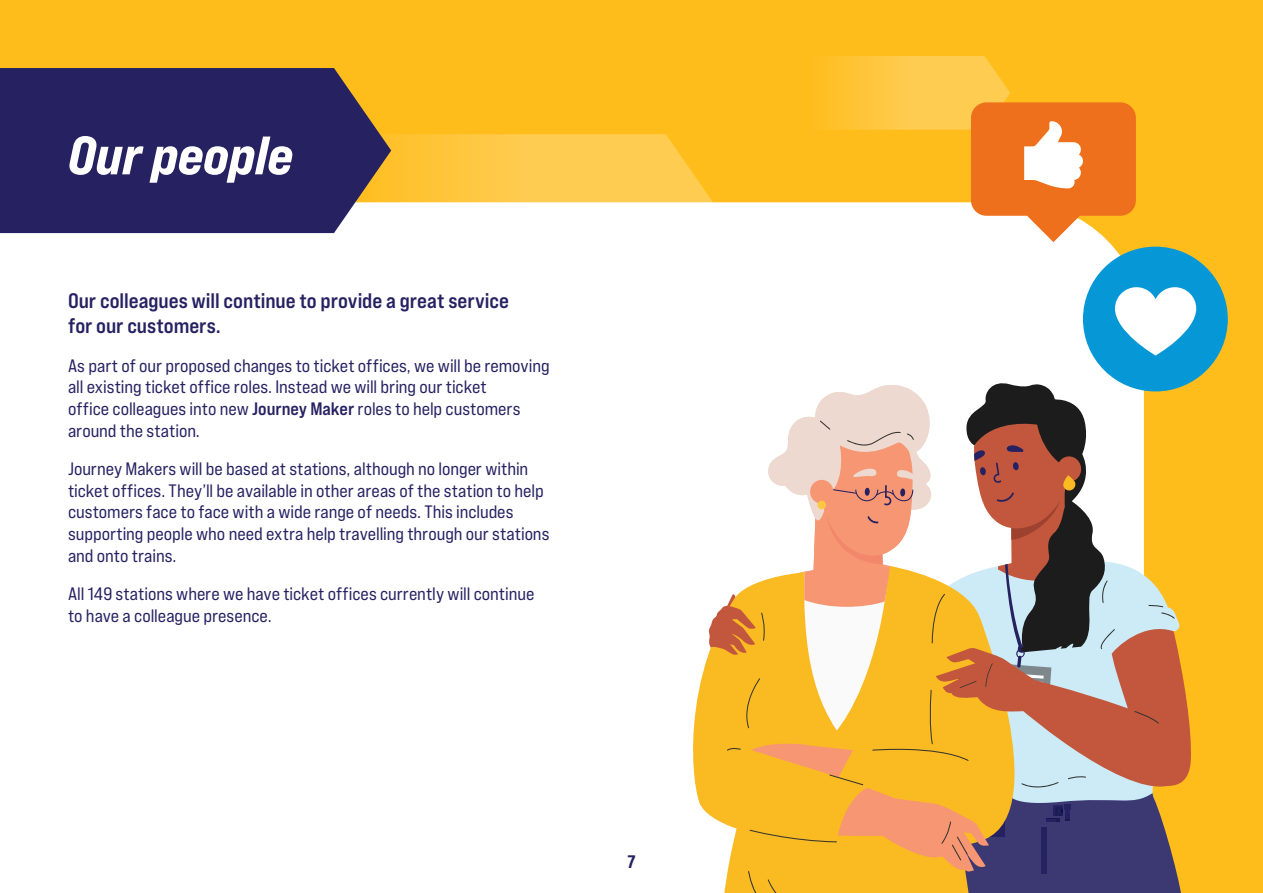
<style>
.page{position:relative;width:1263px;height:893px;background:#ffbd1c}
.page>*{position:absolute;margin:0;border:0;box-sizing:border-box;transform-origin:0 0}
.Header2{font:54px "Bebas Neue Pro Exp Eb It";letter-spacing:-.005em;color:#fff}
.Body_Copy_Bold{font:21px/25.2px "Bebas Neue Pro Exp Bd";letter-spacing:-.005em;color:#262262}
.Body_Copy{font:18px/21.6px "Bebas Neue Pro Exp Rg";color:#262262}
.t1{font:700 18px "Bunday Clean";color:#262262}
.s1{font-family:"Bebas Neue Pro Exp Bd"}
</style>
<div class="page">
<svg style="left:391px;top:134px;width:322px;height:68px;background:#ffc845"></svg>
<div style="left:0;top:202px;width:1144px;height:691px;background:#fff"></div>
<div style="left:1083px;top:247px;width:145px;height:144px;background:#0698d6;border-radius:50%"></div>
<svg style="left:1115px;top:287px;width:81px;height:69px"></svg>
<svg style="left:808px;top:56px;width:328px;height:186px"></svg>
<svg style="left:0;top:68px;width:391px;height:165px;background:#352e62"></svg>
<svg style="left:672px;top:376px;width:528px;height:517px"></svg>
<h2 class="Header2" style="left:68px;top:122px;width:227px">Our people</h2>
<p class="Body_Copy_Bold" style="left:68px;top:288px;width:442px">Our colleagues will continue to provide a great service for our customers.</p>
<p class="Body_Copy" style="left:68px;top:354px;width:483px">As part of our proposed changes to ticket offices, we will be removing all existing ticket office roles. Instead we will bring our ticket<br>office colleagues into new <span class="s1">Journey Maker</span> roles to help customers around the station.</p>
<p class="Body_Copy" style="left:68px;top:458px;width:483px">Journey Makers will be based at stations, although no longer within ticket offices. They’ll be available in other areas of the station to help customers face to face with a wide range of needs. This includes supporting people who need extra help travelling through our stations and onto trains.</p>
<p class="Body_Copy" style="left:68px;top:583px;width:468px">All 149 stations where we have ticket offices currently will continue to have a colleague presence.</p>
<p class="t1" style="left:627px;top:850px;width:10px">7</p>
</div>
